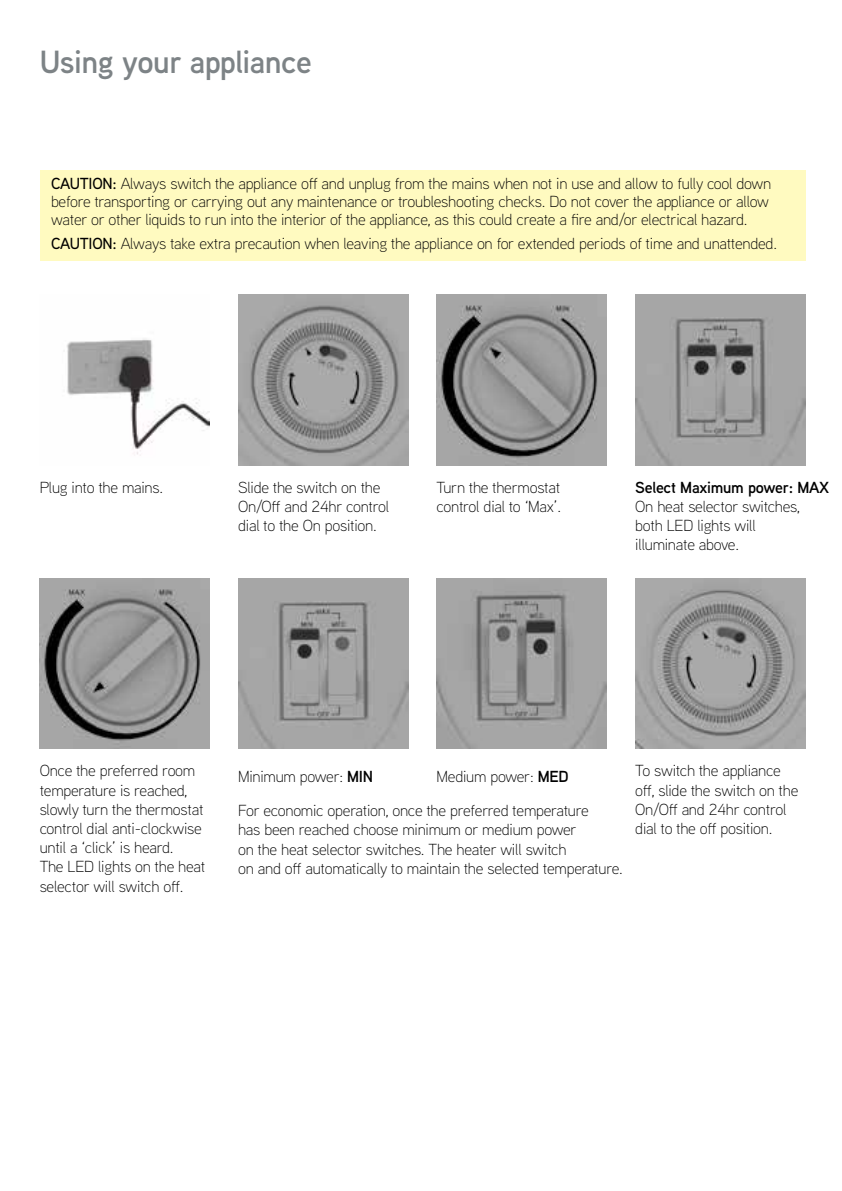
<style>
.page{position:relative;width:842px;height:1191px;background:#fff}
.page>*{position:absolute;margin:0;border:0;box-sizing:border-box;transform-origin:0 0}
.t1{font:600 32px "Vax Aaux Next";letter-spacing:-.015em;color:#7d8386}
.t2{font:300 16px/19.2px "Vax Aaux Next";letter-spacing:-.015em;color:#000}
.t3{font:600 16px "Vax Aaux Next";letter-spacing:-.015em;color:#000}
.s1{font-weight:500}
.s2{font-weight:600}
</style>
<div class="page">
<div style="left:40px;top:170px;width:765px;height:91px;background:#fffac0"></div>
<img style="left:635px;top:295px;width:170px;height:170px">
<img style="left:635px;top:578px;width:170px;height:170px">
<img style="left:67px;top:339px;width:143px;height:117px">
<img style="left:40px;top:578px;width:170px;height:170px">
<img style="left:238px;top:295px;width:170px;height:170px">
<img style="left:437px;top:295px;width:170px;height:170px">
<img style="left:238px;top:578px;width:170px;height:170px">
<img style="left:437px;top:578px;width:170px;height:170px">
<h1 class="t1" style="left:40px;top:39px;width:274px">Using your appliance</h1>
<p class="t2" style="left:51px;top:174px;width:722px;line-height:18px"><span class="s1">CAUTION:</span> Always switch the appliance off and unplug from the mains when not in use and allow to fully cool down before transporting or carrying out any maintenance or troubleshooting checks. Do not cover the appliance or allow water or other liquids to run into the interior of the appliance, as this could create a fire and/or electrical hazard.</p>
<p class="t2" style="left:51px;top:233px;width:727px"><span class="s1">CAUTION:</span> Always take extra precaution when leaving the appliance on for extended periods of time and unattended.</p>
<p class="t2" style="left:40px;top:477px;width:125px">Plug into the mains.</p>
<p class="t2" style="left:238px;top:477px;width:153px">Slide the switch on the<br>On/Off and 24hr control dial to the On position.</p>
<p class="t2" style="left:437px;top:477px;width:126px">Turn the thermostat control dial to ‘Max’.</p>
<p class="t3" style="left:635px;top:476px;width:195px">Select Maximum power: MAX</p>
<p class="t2" style="left:635px;top:496px;width:166px">On heat selector switches, both LED lights will illuminate above.</p>
<p class="t2" style="left:40px;top:760px;width:167px">Once the preferred room temperature is reached, slowly turn the thermostat control dial anti-clockwise until a ‘click’ is heard.<br>The LED lights on the heat selector will switch off.</p>
<p class="t2" style="left:238px;top:766px;width:136px">Minimum power: <span class="s2">MIN</span></p>
<p class="t2" style="left:437px;top:766px;width:134px">Medium power: <span class="s2">MED</span></p>
<p class="t2" style="left:238px;top:800px;width:386px">For economic operation, once the preferred temperature<br>has been reached choose minimum or medium power<br>on the heat selector switches. The heater will switch<br>on and off automatically to maintain the selected temperature.</p>
<p class="t2" style="left:635px;top:760px;width:165px">To switch the appliance off, slide the switch on the<br>On/Off and 24hr control dial to the off position.</p>
</div>
